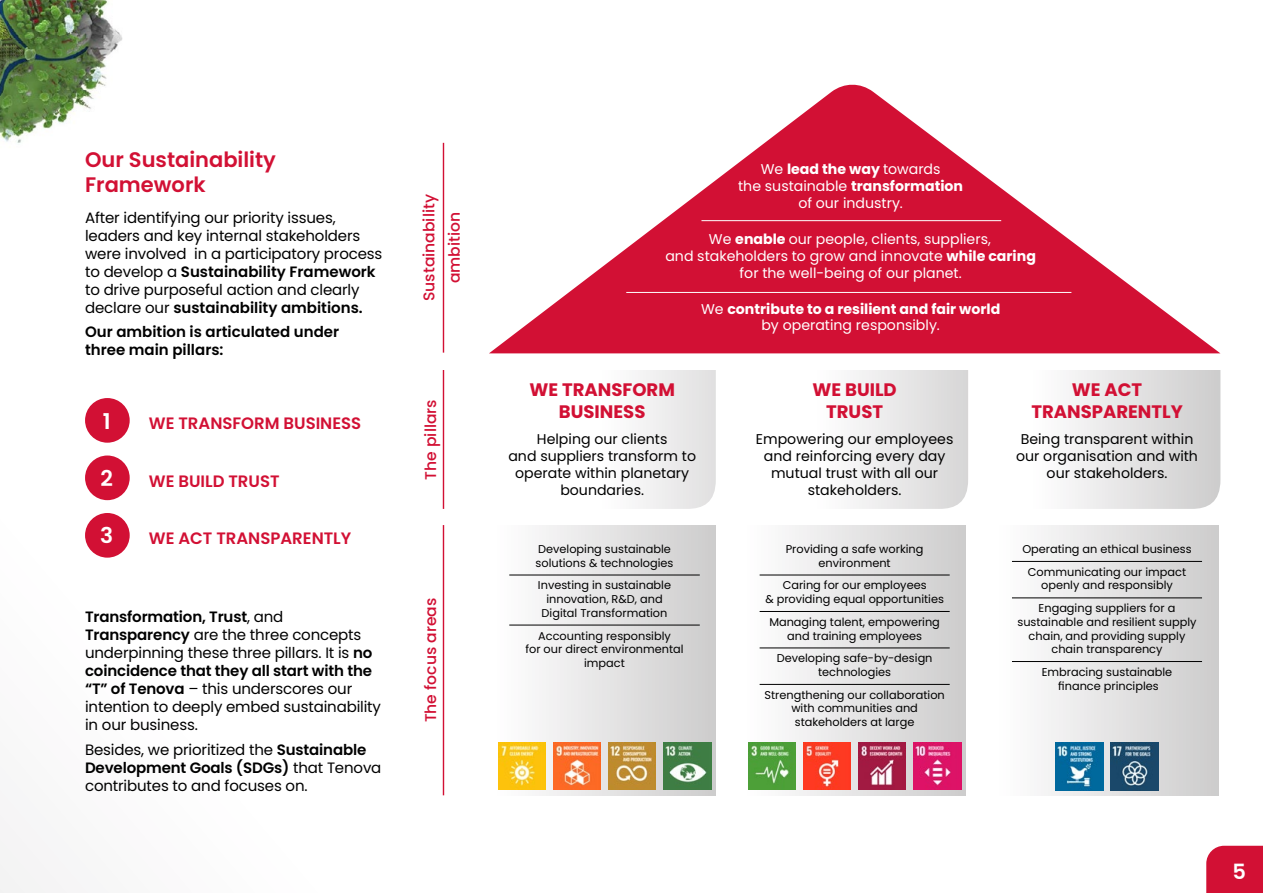
<style>
.page{position:relative;width:1263px;height:893px;background:#fff}
.page>*{position:absolute;margin:0;border:0;box-sizing:border-box;transform-origin:0 0}
.t1{font:600 21.75px "Poppins";color:#fff}
.t2{font:600 21px/25.2px "Poppins";color:#d21034}
.t3{font:600 21px "Poppins";color:#fff}
.t4{font:700 18px/21.6px "Poppins";color:#d21034;text-align:center}
.t5{font:600 16.5px "Poppins";color:#d21034}
.t6{font:500 15.6px/25.5px "Poppins";color:#d21034;text-align:center}
.t7{font:15px/18px "Poppins";letter-spacing:-.01em;color:#000}
.t8{font:600 15px/18px "Poppins";color:#000}
.t9{font:14.1px/17px "Poppins";color:#000;text-align:center}
.t10{font:14.1px/17px "Poppins";color:#fff;text-align:center}
.t11{font:700 14.1px/17px "Poppins";color:#fff;text-align:center}
.t12{font:11.25px/13.6px "Poppins";color:#000;text-align:center}
.s1{font-weight:600}
.s2{font-weight:700}
.s3{font-weight:400}
</style>
<div class="page">
<img style="left:0;top:0;width:123px;height:143px">
<div style="left:494px;top:525px;width:222px;height:270px;background:linear-gradient(to right,#fff,#cdcccc)"></div>
<div style="left:743px;top:525px;width:223px;height:270px;background:linear-gradient(to right,#fff,#cdcacb)"></div>
<div style="left:996px;top:525px;width:222px;height:270px;background:linear-gradient(to right,#fff,#cccbcc)"></div>
<div style="left:85px;top:398px;width:45px;height:45px;background:#d21034;border-radius:50%"></div>
<div style="left:85px;top:455px;width:45px;height:45px;background:#d21034;border-radius:50%"></div>
<div style="left:85px;top:513px;width:45px;height:45px;background:#d21034;border-radius:50%"></div>
<svg style="left:638px;top:370px;width:78px;height:139px"></svg>
<svg style="left:853px;top:370px;width:115px;height:139px"></svg>
<svg style="left:1069px;top:370px;width:151px;height:139px"></svg>
<svg style="left:489px;top:84px;width:731px;height:269px;fill:#d21034"></svg>
<hr style="left:509px;top:575px;width:191px;height:1px;background:#000">
<hr style="left:509px;top:625px;width:191px;height:1px;background:#000">
<hr style="left:760px;top:575px;width:190px;height:1px;background:#000">
<hr style="left:760px;top:611px;width:190px;height:1px;background:#000">
<hr style="left:760px;top:647px;width:190px;height:1px;background:#000">
<hr style="left:760px;top:684px;width:190px;height:1px;background:#000">
<hr style="left:1012px;top:561px;width:190px;height:1px;background:#000">
<hr style="left:1012px;top:597px;width:190px;height:1px;background:#000">
<hr style="left:1012px;top:661px;width:190px;height:1px;background:#000">
<hr style="left:701px;top:220px;width:300px;height:1px;background:#fff">
<hr style="left:626px;top:292px;width:445px;height:1px;background:#fff">
<img style="left:1056px;top:743px;width:47px;height:47px">
<img style="left:1111px;top:743px;width:47px;height:47px">
<img style="left:498px;top:743px;width:48px;height:47px">
<img style="left:554px;top:743px;width:47px;height:47px">
<img style="left:609px;top:743px;width:47px;height:47px">
<img style="left:664px;top:743px;width:47px;height:47px">
<img style="left:859px;top:743px;width:47px;height:47px">
<img style="left:914px;top:743px;width:47px;height:47px">
<img style="left:748px;top:743px;width:47px;height:47px">
<img style="left:803px;top:743px;width:48px;height:47px">
<hr style="left:443px;top:525px;width:1px;height:270px;background:#d21034">
<hr style="left:443px;top:370px;width:1px;height:139px;background:#d21034">
<hr style="left:443px;top:143px;width:1px;height:210px;background:#d21034">
<div style="left:1206px;top:846px;width:57px;height:47px;background:#d21034"></div>
<h2 class="t2" style="left:85px;top:147px;width:192px">Our Sustainability<br>Framework</h2>
<p class="t7" style="left:85px;top:209px;width:299px">After identifying our priority issues, leaders and key internal stakeholders were involved in a participatory process to develop a <span class="s1">Sustainability Framework </span>to drive purposeful action and clearly declare our <span class="s1">sustainability ambitions.</span></p>
<h3 class="t8" style="left:85px;top:323px;width:256px">Our ambition is articulated under three main pillars:</h3>
<h1 class="t1" style="left:103px;top:408px;width:9px">1</h1>
<h3 class="t5" style="left:149px;top:414px;width:214px">WE TRANSFORM BUSINESS</h3>
<h1 class="t1" style="left:101px;top:466px;width:14px">2</h1>
<h3 class="t5" style="left:149px;top:471px;width:132px">WE BUILD TRUST</h3>
<h1 class="t1" style="left:100px;top:523px;width:15px">3</h1>
<h3 class="t5" style="left:149px;top:529px;width:204px">WE ACT TRANSPARENTLY</h3>
<p class="t7" style="left:85px;top:608px;width:297px"><span class="s1">Transformation, Trust</span>, and <span class="s1">Transparency</span> are the three concepts underpinning these three pillars. It is <span class="s1">no coincidence that they all start with the “T” of Tenova</span> – this underscores our intention to deeply embed sustainability in our business.</p>
<h3 class="t7" style="left:85px;top:740px;width:298px">Besides, we prioritized the <span class="s1">Sustainable<br>Development Goals (SDGs)</span> that Tenova contributes to and focuses on.</h3>
<h3 class="t6" style="left:416px;top:301px;width:108px;rotate:-90deg">Sustainability ambition</h3>
<h3 class="t6" style="left:418px;top:480px;width:82px;rotate:-90deg">The pillars</h3>
<h3 class="t6" style="left:418px;top:722px;width:126px;rotate:-90deg">The focus areas</h3>
<p class="t10" style="left:738px;top:161px;width:227px">We <span class="s2">lead the way</span> towards<br>the sustainable <span class="s2">transformation </span>of our industry.</p>
<p class="t10" style="left:665px;top:231px;width:372px">We <span class="s2">enable</span> our people, clients, suppliers,<br>and stakeholders to grow and innovate <span class="s2">while caring </span>for the well-being of our planet.</p>
<p class="t11" style="left:701px;top:300px;width:301px"><span class="s3">We</span> contribute to a resilient and fair world <span class="s3">by operating responsibly.</span></p>
<h3 class="t4" style="left:529px;top:379px;width:147px">WE TRANSFORM<br>BUSINESS</h3>
<p class="t9" style="left:508px;top:431px;width:189px">Helping our clients<br>and suppliers transform to operate within planetary boundaries.</p>
<p class="t12" style="left:535px;top:542px;width:140px;text-align:left">Developing sustainable solutions &amp; technologies</p>
<p class="t12" style="left:538px;top:579px;width:135px">Investing in sustainable innovation, R&amp;D, and<br>Digital Transformation</p>
<p class="t12" style="left:525px;top:629px;width:160px">Accounting responsibly<br>for our direct environmental impact</p>
<h3 class="t4" style="left:812px;top:379px;width:86px">WE BUILD<br>TRUST</h3>
<p class="t9" style="left:756px;top:431px;width:199px">Empowering our employees and reinforcing every day mutual trust with all our stakeholders.</p>
<p class="t12" style="left:786px;top:542px;width:139px">Providing a safe working environment</p>
<p class="t12" style="left:765px;top:579px;width:180px">Caring for our employees<br>&amp; providing equal opportunities</p>
<p class="t12" style="left:769px;top:615px;width:172px">Managing talent, empowering and training employees</p>
<p class="t12" style="left:777px;top:652px;width:157px">Developing safe-by-design technologies</p>
<p class="t12" style="left:764px;top:688px;width:182px">Strengthening our collaboration with communities and stakeholders at large</p>
<h3 class="t4" style="left:1031px;top:379px;width:153px">WE ACT<br>TRANSPARENTLY</h3>
<p class="t9" style="left:1016px;top:431px;width:183px">Being transparent within our organisation and with our stakeholders.</p>
<p class="t12" style="left:1022px;top:538px;width:171px;line-height:23px">Operating an ethical business<br>Communicating our impact</p>
<p class="t12" style="left:1039px;top:574px;width:138px;line-height:23px;text-align:left">openly and responsibly<br>Engaging suppliers for a</p>
<p class="t12" style="left:1017px;top:615px;width:181px">sustainable and resilient supply chain, and providing supply chain transparency</p>
<p class="t12" style="left:1042px;top:665px;width:132px">Embracing sustainable finance principles</p>
<h2 class="t3" style="left:1232px;top:860px;width:15px">5</h2>
</div>
